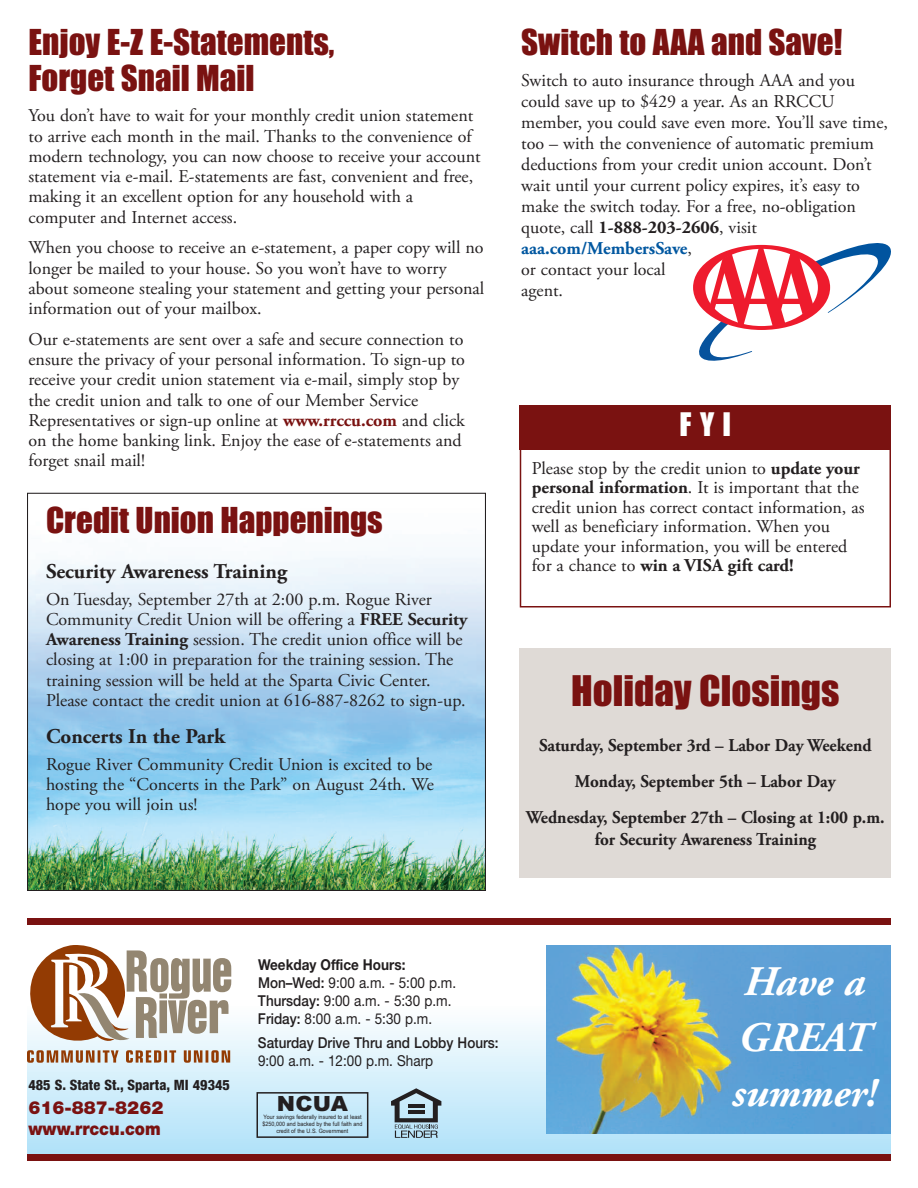
<style>
.page{position:relative;width:918px;height:1188px;background:#fff}
.page>*{position:absolute;margin:0;border:0;box-sizing:border-box;transform-origin:0 0}
.t1{font:italic 700 42px/55.5px "Adobe Garamond Pro";color:#fff}
.t2{font:39px "Impact";color:#7a1211}
.t3{font:33px/36px "Impact";color:#7a1211}
.t4{font:30px "Impact";color:#fff}
.t5{font:700 21px "Adobe Garamond Pro";color:#231f20}
.t6{font:900 21px "Arial";color:#231f20;scale:1.05 1}
.t7{font:18px/20.2px "Adobe Garamond Pro";color:#231f20}
.t8{font:700 18px/36px "Adobe Garamond Pro";color:#231f20;text-align:center;scale:.95 1}
.t9{font:900 18px/21px "Helvetica Neue";color:#7a1211}
.t10{font:15px/18px "Helvetica Neue";color:#231f20;scale:.9 1}
.t11{font:500 15px "Helvetica Neue";color:#231f20;scale:.9 1}
.t12{font:800 condensed 14.25px "Helvetica Neue";color:#231f20}
.t13{font:6px/6.6px "Arial";color:#231f20;text-align:center;scale:.9 1}
.s1{font-weight:700;color:#7a1211}
.s2{font-weight:700}
.s3{font-weight:700;color:#0157a0}
.s4{font-weight:500}
</style>
<div class="page">
<div style="left:520px;top:405px;width:371px;height:44px;background:#7a1211"></div>
<div style="left:520px;top:405px;width:371px;height:203px;border:2px solid #7a1211"></div>
<img style="left:29px;top:555px;width:455px;height:334px">
<div style="left:27px;top:1006px;width:864px;height:155px;background:linear-gradient(to bottom,#fdfefe,#ace0f9)"></div>
<svg style="left:27px;top:945px;width:204px;height:99px"></svg>
<svg style="left:27px;top:1050px;width:92px;height:13px"></svg>
<svg style="left:126px;top:1050px;width:50px;height:13px"></svg>
<svg style="left:184px;top:1050px;width:46px;height:13px"></svg>
<div style="left:27px;top:1154px;width:864px;height:7px;background:#7a1211"></div>
<div style="left:27px;top:918px;width:864px;height:7px;background:#7a1211"></div>
<div style="left:256px;top:1092px;width:112px;height:46px;border:2px solid #231f20"></div>
<svg style="left:391px;top:1088px;width:50px;height:50px;background:#8fa6b2"></svg>
<hr style="left:408px;top:1104px;width:17px;height:4px;background:#231f20">
<hr style="left:408px;top:1110px;width:17px;height:3px;background:#231f20">
<div style="left:520px;top:648px;width:371px;height:230px;background:#dfdad6"></div>
<img style="left:547px;top:945px;width:344px;height:189px">
<svg style="left:693px;top:243px;width:198px;height:118px"></svg>
<h3 class="t3" style="left:28px;top:25px;width:307px">Enjoy E-Z E-Statements,<br>Forget Snail Mail</h3>
<p class="t7" style="left:28px;top:107px;width:454px">You don’t have to wait for your monthly credit union statement to arrive each month in the mail. Thanks to the convenience of modern technology, you can now choose to receive your account statement via e-mail. E-statements are fast, convenient and free, making it an excellent option for any household with a computer and Internet access.</p>
<p class="t7" style="left:28px;top:239px;width:457px">When you choose to receive an e-statement, a paper copy will no longer be mailed to your house. So you won’t have to worry about someone stealing your statement and getting your personal information out of your mailbox.</p>
<p class="t7" style="left:28px;top:331px;width:438px">Our e-statements are sent over a safe and secure connection to ensure the privacy of your personal information. To sign-up to receive your credit union statement via e-mail, simply stop by the credit union and talk to one of our Member Service Representatives or sign-up online at <span class="s1">www.rrccu.com</span> and click on the home banking link. Enjoy the ease of e-statements and forget snail mail!</p>
<h3 class="t3" style="left:46px;top:504px;width:338px">Credit Union Happenings</h3>
<p class="t5" style="left:46px;top:563px;width:243px">Security Awareness Training</p>
<p class="t7" style="left:46px;top:590px;width:423px">On Tuesday, September 27th at 2:00 p.m. Rogue River Community Credit Union will be offering a <span class="s2">FREE Security Awareness Training</span> session. The credit union office will be closing at 1:00 in preparation for the training session. The training session will be held at the Sparta Civic Center.<br>Please contact the credit union at 616-887-8262 to sign-up.</p>
<p class="t5" style="left:46px;top:728px;width:181px">Concerts In the Park</p>
<p class="t7" style="left:46px;top:755px;width:390px;text-align:justify">Rogue River Community Credit Union is excited to be hosting the “Concerts in the Park” on August 24th. We hope you will join us!</p>
<h3 class="t3" style="left:521px;top:25px;width:323px">Switch to AAA and Save!</h3>
<p class="t7" style="left:521px;top:71px;width:368px;line-height:21px">Switch to auto insurance through AAA and you could save up to $429 a year. As an RRCCU member, you could save even more. You’ll save time, too – with the convenience of automatic premium deductions from your credit union account. Don’t wait until your current policy expires, it’s easy to make the switch today. For a free, no-obligation quote, call <span class="s2">1-888-203-2606</span>, visit <span class="s3">aaa.com/MembersSave</span>,<br>or contact your local<br>agent.</p>
<h3 class="t4" style="left:680px;top:408px;width:53px">FYI</h3>
<p class="t7" style="left:532px;top:460px;width:334px;line-height:19.5px">Please stop by the credit union to <span class="s2">update your personal information</span>. It is important that the credit union has correct contact information, as well as beneficiary information. When you update your information, you will be entered for a chance to <span class="s2">win a VISA gift card!</span></p>
<h2 class="t2" style="left:571px;top:670px;width:270px">Holiday Closings</h2>
<p class="t8" style="left:526px;top:729px;width:379px">Saturday, September 3rd – Labor Day Weekend<br>Monday, September 5th – Labor Day<br>Wednesday, September 27th – Closing at 1:00 p.m.</p>
<p class="t8" style="left:595px;top:823px;width:234px">for Security Awareness Training</p>
<p class="t12" style="left:28px;top:1079px;width:203px">485 S. State St., Sparta, MI 49345</p>
<p class="t9" style="left:28px;top:1098px;width:136px">616-887-8262 www.rrccu.com</p>
<p class="t10" style="left:258px;top:957px;width:222px"><span class="s2">Weekday Office Hours:<br></span><span class="s4">Mon–Wed:</span> 9:00 a.m. - 5:00 p.m.<br><span class="s4">Thursday:</span> 9:00 a.m. - 5:30 p.m.<br><span class="s4">Friday:</span> 8:00 a.m. - 5:30 p.m.</p>
<p class="t11" style="left:258px;top:1037px;width:269px">Saturday Drive Thru and Lobby Hours:</p>
<p class="t10" style="left:258px;top:1053px;width:196px">9:00 a.m. - 12:00 p.m. Sharp</p>
<p class="t6" style="left:277px;top:1092px;width:69px">NCUA</p>
<p class="t13" style="left:263px;top:1121px;width:112px">$250,000 and backed by the full faith and credit of the U.S. Government</p>
<p class="t13" style="left:263px;top:1114px;width:111px">Your savings federally insured to at least</p>
<h1 class="t1" style="left:732px;top:958px;width:147px">Have a<br>GREAT summer!</h1>
</div>
